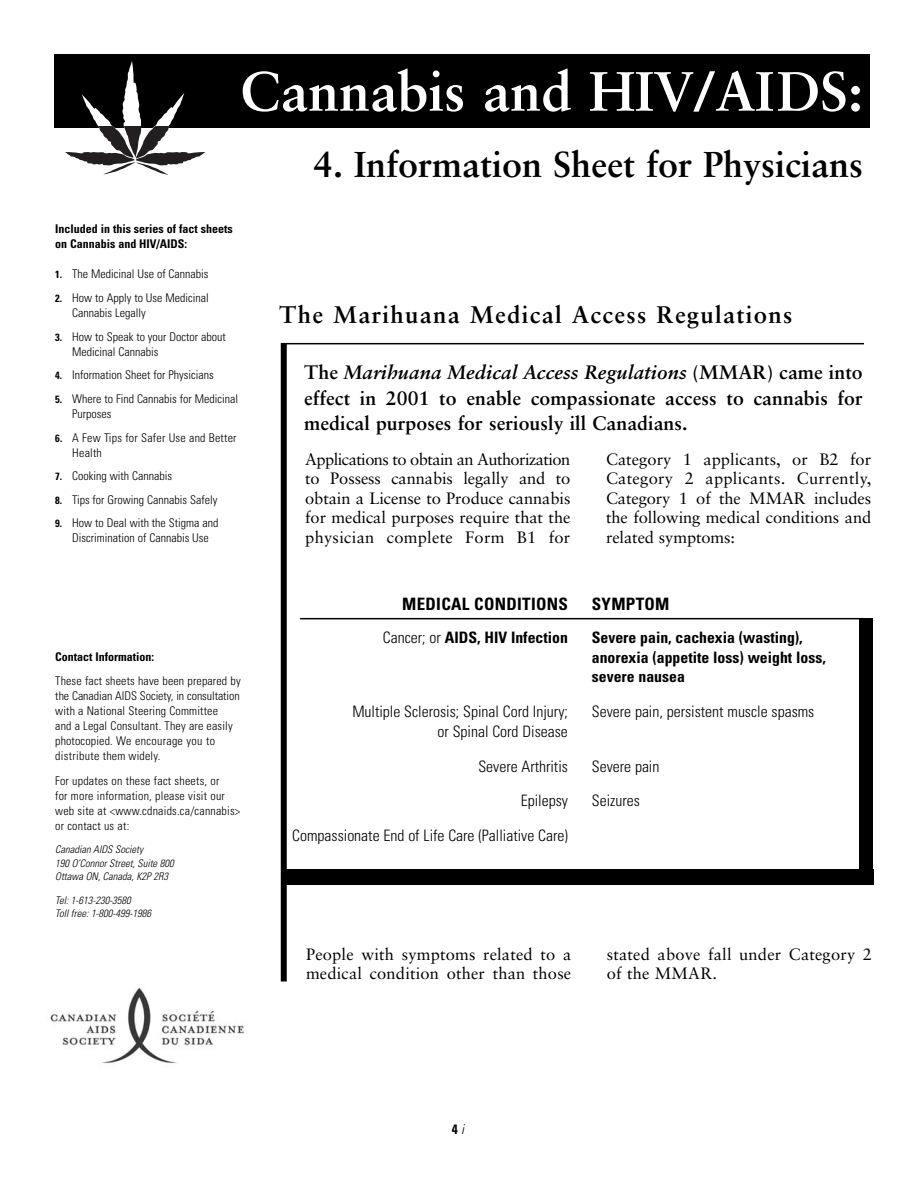
<style>
.page{position:relative;width:918px;height:1188px;background:#fff}
.page>*{position:absolute;margin:0;border:0;box-sizing:border-box;transform-origin:0 0}
.t1{font:700 55.5px "Sabon";color:#fff}
.t2{font:700 36px "Sabon";color:#000}
.t3{font:700 24px "Sabon";letter-spacing:.055em;color:#000}
.t4{font:700 19.5px/25.5px "Sabon";letter-spacing:.005em;color:#000;text-align:justify}
.t5{font:700 condensed 17.1px "Univers";letter-spacing:.02em;color:#000}
.t6{font:16.5px/19.5px "Sabon";letter-spacing:.01em;color:#000;text-align:justify}
.t7{font:300 condensed 15.75px "Univers";color:#000}
.t8{font:700 condensed 15.75px/19.6px "Univers";color:#000}
.t9{font:700 condensed 13.5px "Univers";color:#000}
.t10{font:300 condensed 12px/15px "Univers";color:#000}
.t11{font:300 condensed 12px/15px "Univers";letter-spacing:.02em;color:#000}
.t12{font:700 condensed 12px/15px "Univers";color:#000}
.t13{font:italic 300 condensed 10.5px/13.5px "Univers";color:#000}
.s1{font-weight:700;font-size:10.5px}
.s2{font-style:italic}
.s3{font-weight:300}
.s4{font-weight:300;font-style:italic}
</style>
<div class="page">
<div style="left:54px;top:54px;width:816px;height:73px;background:#000"></div>
<hr style="left:281px;top:343px;width:583px;height:1px;background:#000">
<img style="left:50px;top:987px;width:195px;height:77px">
<svg style="left:65px;top:60px;width:141px;height:115px"></svg>
<svg style="left:219px;top:127px;width:21px;height:1px"></svg>
<hr style="left:300px;top:618px;width:564px;height:1px;background:#000">
<div style="left:860px;top:618px;width:13px;height:265px;background:#000"></div>
<div style="left:281px;top:869px;width:593px;height:15px;background:#000"></div>
<div style="left:281px;top:343px;width:6px;height:639px;background:#000"></div>
<h1 class="t1" style="left:240px;top:68px;width:624px">Cannabis and HIV/AIDS:</h1>
<h2 class="t2" style="left:313px;top:149px;width:552px">4. Information Sheet for Physicians</h2>
<p class="t12" style="left:55px;top:222px;width:179px">Included in this series of fact sheets on Cannabis and HIV/AIDS:</p>
<p class="t10" style="left:55px;top:268px;width:155px"><span class="s1">1.</span> The Medicinal Use of Cannabis</p>
<p class="t10" style="left:72px;top:291px;width:138px;text-indent:-17px"><span class="s1">2.</span> How to Apply to Use Medicinal<br>Cannabis Legally</p>
<p class="t10" style="left:72px;top:330px;width:155px;text-indent:-17px"><span class="s1">3.</span> How to Speak to your Doctor about<br>Medicinal Cannabis</p>
<p class="t10" style="left:55px;top:369px;width:160px"><span class="s1">4.</span> Information Sheet for Physicians</p>
<p class="t10" style="left:72px;top:392px;width:167px;text-indent:-17px"><span class="s1">5.</span> Where to Find Cannabis for Medicinal<br>Purposes</p>
<p class="t10" style="left:72px;top:431px;width:166px;text-indent:-17px"><span class="s1">6.</span> A Few Tips for Safer Use and Better<br>Health</p>
<p class="t10" style="left:55px;top:470px;width:118px"><span class="s1">7.</span> Cooking with Cannabis</p>
<p class="t10" style="left:55px;top:493px;width:164px"><span class="s1">8.</span> Tips for Growing Cannabis Safely</p>
<p class="t10" style="left:72px;top:517px;width:148px;text-indent:-17px"><span class="s1">9.</span> How to Deal with the Stigma and<br>Discrimination of Cannabis Use</p>
<p class="t12" style="left:55px;top:650px;width:100px">Contact Information:</p>
<p class="t10" style="left:55px;top:675px;width:187px">These fact sheets have been prepared by the Canadian AIDS Society, in consultation with a National Steering Committee<br>and a Legal Consultant. They are easily photocopied. We encourage you to distribute them widely.</p>
<p class="t11" style="left:55px;top:775px;width:187px">For updates on these fact sheets, or<br>for more information, please visit our web site at &lt;www.cdnaids.ca/cannabis&gt; or contact us at:</p>
<p class="t13" style="left:55px;top:844px;width:120px">Canadian AIDS Society<br>190 O’Connor Street, Suite 800<br>Ottawa ON, Canada, K2P 2R3</p>
<p class="t13" style="left:55px;top:894px;width:97px">Tel: 1-613-230-3580<br>Toll free: 1-800-499-1986</p>
<h3 class="t3" style="left:279px;top:305px;width:515px">The Marihuana Medical Access Regulations</h3>
<h3 class="t4" style="left:304px;top:361px;width:560px">The <span class="s2">Marihuana Medical Access Regulations</span> (MMAR) came into effect in 2001 to enable compassionate access to cannabis for medical purposes for seriously ill Canadians.</h3>
<h3 class="t6" style="left:305px;top:451px;width:267px">Applications to obtain an Authorization to Possess cannabis legally and to obtain a License to Produce cannabis for medical purposes require that the physician complete Form B1 for</h3>
<h3 class="t6" style="left:606px;top:451px;width:267px">Category 1 applicants, or B2 for Category 2 applicants. Currently, Category 1 of the MMAR includes the following medical conditions and related symptoms:</h3>
<h3 class="t5" style="left:402px;top:598px;width:167px">MEDICAL CONDITIONS</h3>
<h3 class="t5" style="left:592px;top:598px;width:79px">SYMPTOM</h3>
<h3 class="t8" style="left:383px;top:629px;width:187px"><span class="s3">Cancer; or</span> AIDS, HIV Infection</h3>
<h3 class="t8" style="left:592px;top:629px;width:236px">Severe pain, cachexia (wasting), anorexia (appetite loss) weight loss, severe nausea</h3>
<h3 class="t7" style="left:352px;top:706px;width:217px">Multiple Sclerosis; Spinal Cord Injury;</h3>
<h3 class="t7" style="left:592px;top:706px;width:224px">Severe pain, persistent muscle spasms</h3>
<h3 class="t7" style="left:438px;top:725px;width:132px">or Spinal Cord Disease</h3>
<h3 class="t7" style="left:478px;top:760px;width:91px">Severe Arthritis</h3>
<h3 class="t7" style="left:592px;top:760px;width:69px">Severe pain</h3>
<h3 class="t7" style="left:521px;top:795px;width:49px">Epilepsy</h3>
<h3 class="t7" style="left:592px;top:795px;width:50px">Seizures</h3>
<h3 class="t7" style="left:292px;top:830px;width:277px">Compassionate End of Life Care (Palliative Care)</h3>
<h3 class="t6" style="left:306px;top:946px;width:267px">People with symptoms related to a medical condition other than those</h3>
<h3 class="t6" style="left:607px;top:946px;width:267px">stated above fall under Category 2 of the MMAR.</h3>
<p class="t9" style="left:452px;top:1125px;width:14px">4 <span class="s4">i</span></p>
</div>
